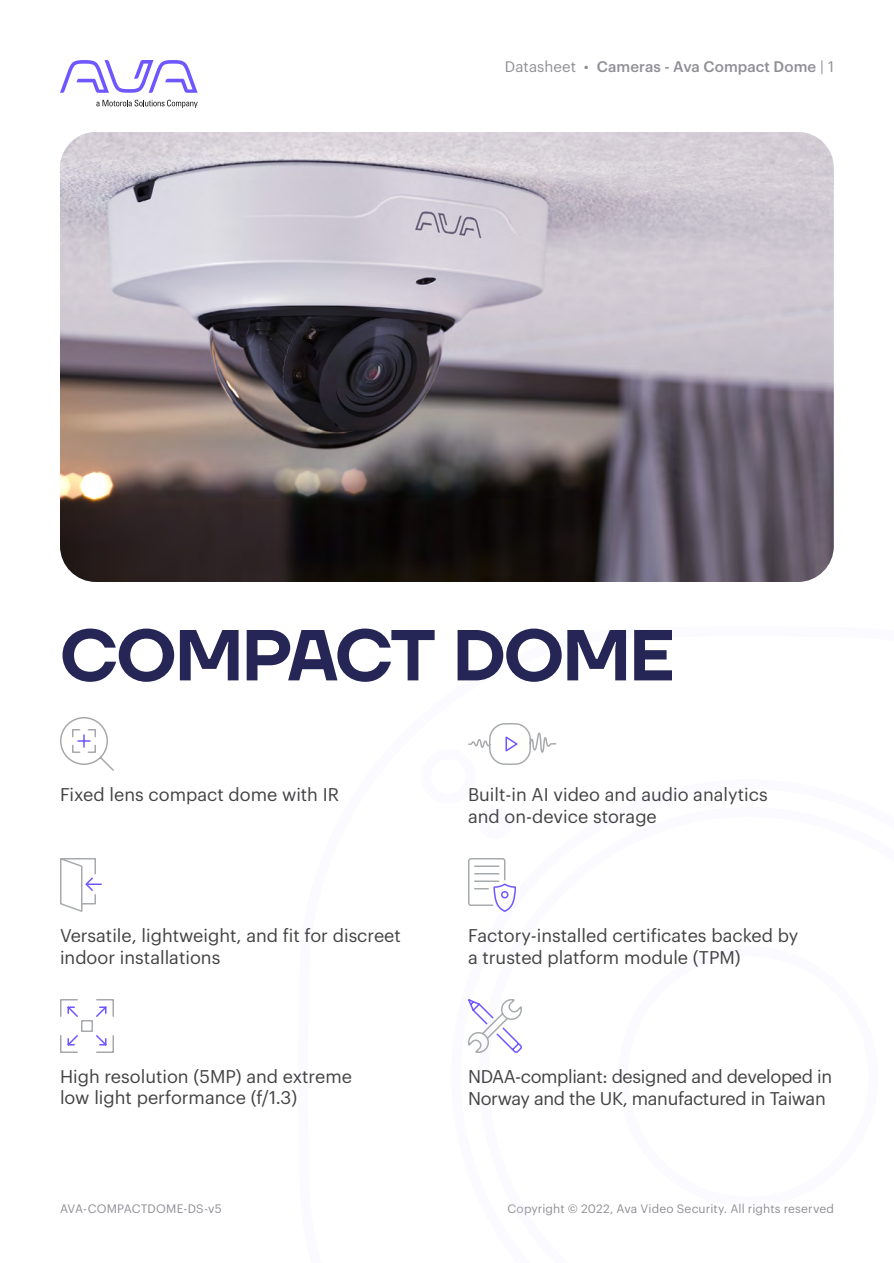
<style>
.page{position:relative;width:894px;height:1263px;background:#fff}
.page>*{position:absolute;margin:0;border:0;box-sizing:border-box;transform-origin:0 0}
.t1{font:600 72px "TT Firs Neue";letter-spacing:-.03em;color:#252556}
.t2{font:18px/22.5px "Graphik";color:#434345}
.t3{font:18px/22.5px "Graphik";letter-spacing:-.02em;color:#434345}
.t4{font:500 15px "Graphik";letter-spacing:.005em;color:#908f95}
.t5{font:12px "Graphik";letter-spacing:.01em;color:#908f95}
.s1{font-weight:400}
</style>
<div class="page">
<svg style="left:96px;top:100px;width:102px;height:8px"></svg>
<svg style="left:60px;top:60px;width:138px;height:33px"></svg>
<svg style="left:60px;top:132px;width:774px;height:450px;background:#908990"></svg>
<svg style="left:468px;top:999px;width:54px;height:54px"></svg>
<svg style="left:60px;top:999px;width:54px;height:54px"></svg>
<svg style="left:468px;top:723px;width:89px;height:42px"></svg>
<svg style="left:468px;top:858px;width:48px;height:54px"></svg>
<svg style="left:60px;top:858px;width:41px;height:54px"></svg>
<svg style="left:60px;top:717px;width:54px;height:54px"></svg>
<p class="t4" style="left:505px;top:55px;width:331px"><span class="s1">Datasheet •</span> Cameras - Ava Compact Dome <span class="s1">| 1</span></p>
<h1 class="t1" style="left:60px;top:606px;width:616px">COMPACT DOME</h1>
<p class="t2" style="left:60px;top:781px;width:281px">Fixed lens compact dome with IR</p>
<p class="t2" style="left:468px;top:781px;width:301px">Built-in AI video and audio analytics and on-device storage</p>
<p class="t2" style="left:60px;top:922px;width:342px">Versatile, lightweight, and fit for discreet indoor installations</p>
<p class="t2" style="left:468px;top:922px;width:332px">Factory-installed certificates backed by a trusted platform module (TPM)</p>
<p class="t2" style="left:60px;top:1064px;width:293px;line-height:21px">High resolution (5MP) and extreme low light performance (f/1.3)</p>
<p class="t3" style="left:468px;top:1063px;width:366px">NDAA-compliant: designed and developed in<br>Norway and the UK, manufactured in Taiwan</p>
<p class="t5" style="left:60px;top:1199px;width:163px">AVA-COMPACTDOME-DS-v5</p>
<p class="t5" style="left:508px;top:1199px;width:328px">Copyright © 2022, Ava Video Security. All rights reserved</p>
</div>
